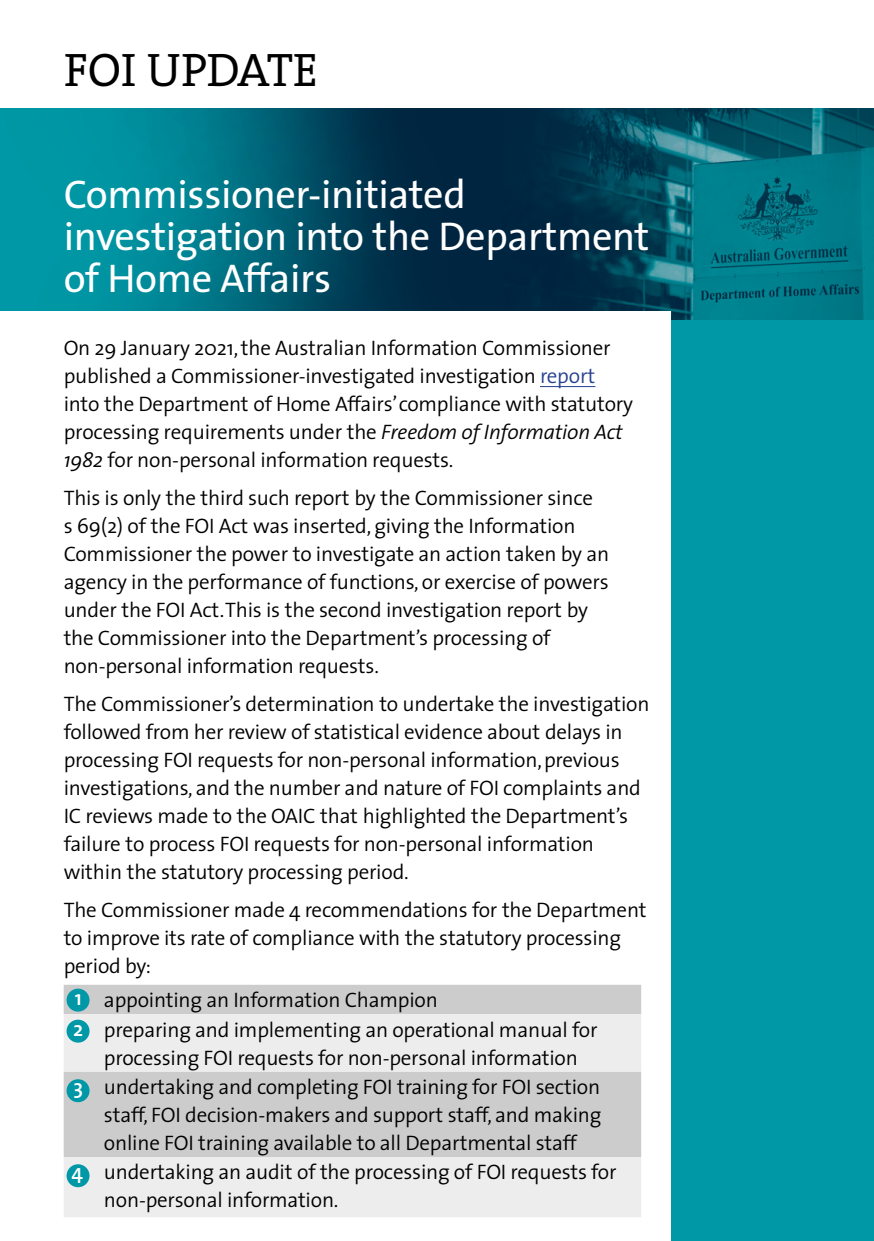
<style>
.page{position:relative;width:874px;height:1241px;background:#fff}
.page>*{position:absolute;margin:0;border:0;box-sizing:border-box;transform-origin:0 0}
.t1{font:47.25px "The Serif Office";color:#000}
.t2{font:40.25px/42px "The Sans";letter-spacing:-.01em;color:#fff}
.t3{font:300 21px/28px "The Sans";letter-spacing:-.01em;color:#000}
.t4{font:600 21px "The Sans";color:#fff}
.s1{color:#25408f}
.s2{font-style:italic}
.s3{font-weight:600;color:#fff}
</style>
<div class="page">
<img style="left:0;top:108px;width:873px;height:213px">
<div style="left:0;top:321px;width:873px;height:919px;background:#0098a7"></div>
<div style="left:0;top:312px;width:670px;height:928px;background:#fff"></div>
<hr style="left:539px;top:386px;width:56px;height:1px;background:#25408f">
<div style="left:64px;top:984px;width:577px;height:29px;background:#ccc"></div>
<svg style="left:64px;top:1013px;width:577px;height:204px;background:#dededf"></svg>
<div style="left:67px;top:988px;width:22px;height:23px;background:#0098a7;border-radius:50%"></div>
<div style="left:67px;top:1019px;width:22px;height:23px;background:#0098a7;border-radius:50%"></div>
<div style="left:67px;top:1079px;width:22px;height:22px;background:#0098a7;border-radius:50%"></div>
<div style="left:67px;top:1163px;width:22px;height:23px;background:#0098a7;border-radius:50%"></div>
<h1 class="t1" style="left:64px;top:40px;width:255px">FOI UPDATE</h1>
<h2 class="t2" style="left:64px;top:172px;width:587px">Commissioner-initiated investigation into the Department of Home Affairs</h2>
<p class="t3" style="left:64px;top:333px;width:570px">On 29 January 2021,the Australian Information Commissioner published a Commissioner-investigated investigation <span class="s1">report </span>into the Department of Home Affairs’ compliance with statutory processing requirements under the <span class="s2">Freedom of Information Act 1982</span> for non-personal information requests.</p>
<p class="t3" style="left:64px;top:483px;width:546px">This is only the third such report by the Commissioner since<br>s 69(2) of the FOI Act was inserted, giving the Information Commissioner the power to investigate an action taken by an agency in the performance of functions, or exercise of powers under the FOI Act.This is the second investigation report by the Commissioner into the Department’s processing of non-personal information requests.</p>
<p class="t3" style="left:64px;top:688px;width:587px">The Commissioner’s determination to undertake the investigation followed from her review of statistical evidence about delays in processing FOI requests for non-personal information, previous investigations, and the number and nature of FOI complaints and IC reviews made to the OAIC that highlighted the Department’s failure to process FOI requests for non-personal information within the statutory processing period.</p>
<p class="t3" style="left:64px;top:894px;width:584px">The Commissioner made 4 recommendations for the Department to improve its rate of compliance with the statutory processing period by:</p>
<p class="t3" style="left:71px;top:985px;width:368px">1. appointing an Information Champion</p>
<p class="t3" style="left:73px;top:1014px;width:525px;text-align:center"><span class="s3">2</span>. preparing and implementing an operational manual for processing FOI requests for non-personal information</p>
<p class="t3" style="left:104px;top:1071px;width:499px;text-align:justify;text-indent:-33px">3. undertaking and completing FOI training for FOI section staff, FOI decision-makers and support staff, and making online FOI training available to all Departmental staff</p>
<p class="t3" style="left:104px;top:1157px;width:514px;text-indent:-32px"><span class="s3">4</span>. undertaking an audit of the processing of FOI requests for non-personal information.</p>
<p class="t4" style="left:75px;top:979px;width:9px">1</p>
<p class="t4" style="left:73px;top:1069px;width:11px">3</p>
</div>
